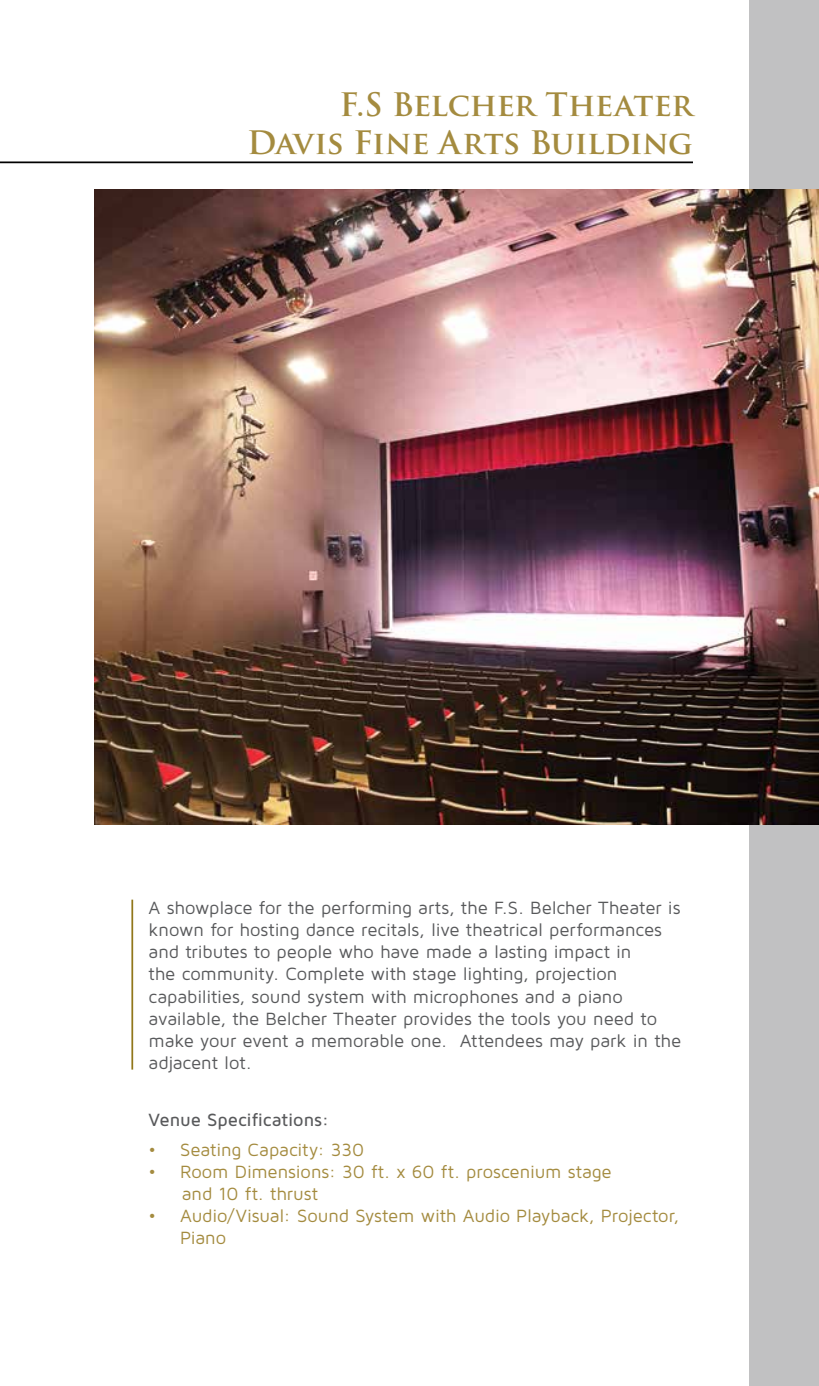
<style>
.page{position:relative;width:819px;height:1386px;background:#fff}
.page>*{position:absolute;margin:0;border:0;box-sizing:border-box;transform-origin:0 0}
.t1{font:700 31.5px/37.8px "Trajan Pro";letter-spacing:-.01em;color:#a48b3f;text-align:right}
.t2{font:18.38px/22.1px "Maven Pro";letter-spacing:-.005em;color:#58595b}
.t3{font:18.38px/22.1px "Maven Pro";letter-spacing:-.005em;color:#a48b3f}
.t4{font:500 18.38px "Maven Pro";letter-spacing:-.005em;color:#58595b}
</style>
<div class="page">
<hr style="left:0;top:161px;width:693px;height:2px;background:#000">
<div style="left:750px;top:0;width:69px;height:1386px;background:#c1c1c2"></div>
<img style="left:94px;top:189px;width:725px;height:635px">
<hr style="left:131px;top:900px;width:2px;height:170px;background:#91771b">
<h1 class="t1" style="left:247px;top:86px;width:447px">F.S Belcher Theater<br>Davis Fine Arts Building</h1>
<p class="t2" style="left:149px;top:896px;width:534px">A showplace for the performing arts, the F.S. Belcher Theater is known for hosting dance recitals, live theatrical performances and tributes to people who have made a lasting impact in<br>the community. Complete with stage lighting, projection capabilities, sound system with microphones and a piano available, the Belcher Theater provides the tools you need to make your event a memorable one. Attendees may park in the adjacent lot.</p>
<p class="t4" style="left:149px;top:1108px;width:182px">Venue Specifications:</p>
<p class="t3" style="left:149px;top:1138px;width:217px">• Seating Capacity: 330</p>
<p class="t3" style="left:182px;top:1160px;width:431px;text-indent:-33px">• Room Dimensions: 30 ft. x 60 ft. proscenium stage and 10 ft. thrust</p>
<p class="t3" style="left:180px;top:1204px;width:501px;text-indent:-31px">• Audio/Visual: Sound System with Audio Playback, Projector,<br>Piano</p>
</div>
